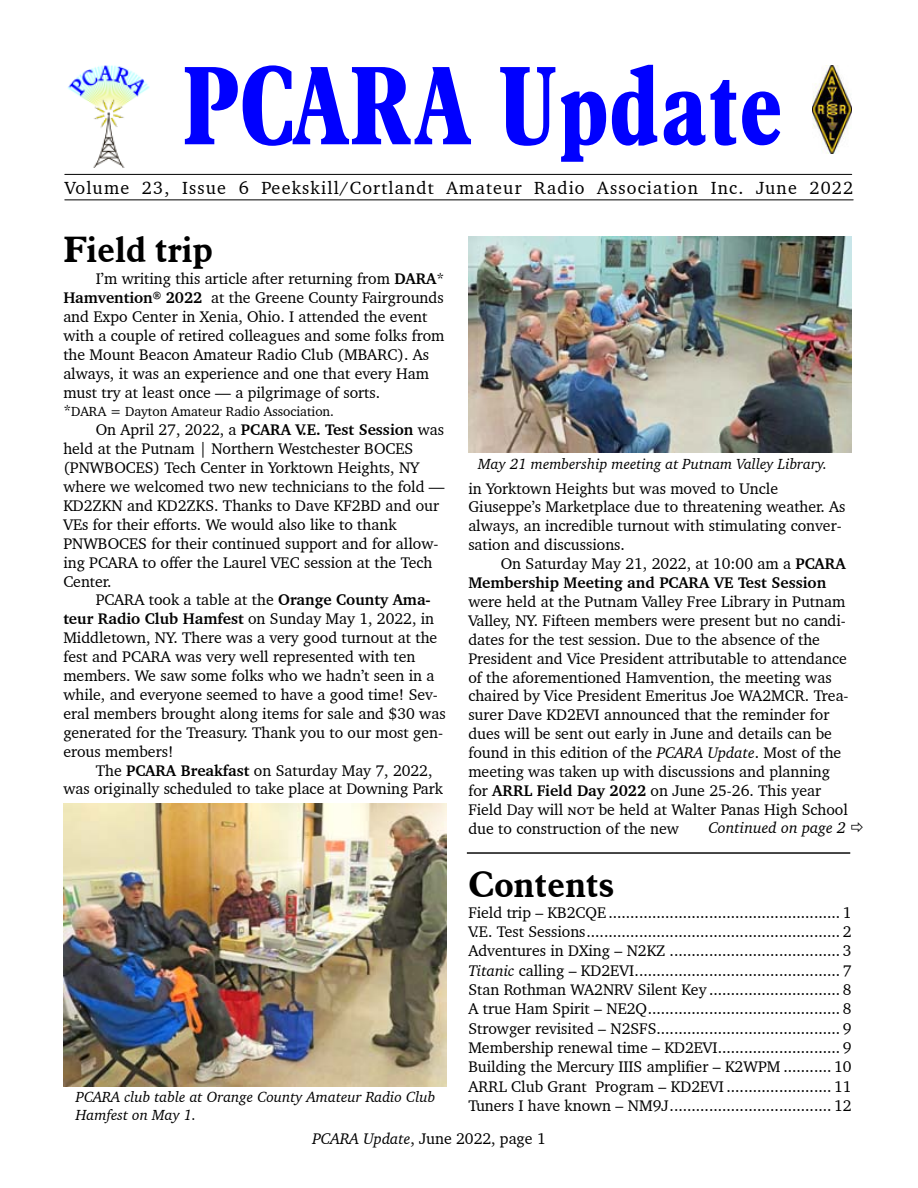
<style>
.page{position:relative;width:918px;height:1188px;background:#fff}
.page>*{position:absolute;margin:0;border:0;box-sizing:border-box;transform-origin:0 0}
.t1{font:700 condensed 108px "Aldine 721 BT";color:#00f}
.t2{font:700 36px "Aldine 721 BT";color:#000}
.t3{font:18px "Charter BT Pro";letter-spacing:.065em;color:#000}
.t4{font:15.75px/18.9px "Charter BT Pro";color:#000}
.t5{font:700 15.75px/18.9px "Charter BT Pro";color:#000}
.t6{font:italic 15.75px "Charter BT Pro";color:#000}
.t7{font:italic 15px/18px "Charter BT Pro";color:#000}
.t8{font:13.5px "Charter BT Pro";color:#000}
.s1{font-weight:700}
.s2{font-size:15.75px}
.s3{font-weight:400}
.s4{font-style:italic}
</style>
<div class="page">
<img style="left:67px;top:65px;width:83px;height:103px">
<img style="left:812px;top:66px;width:40px;height:88px">
<hr style="left:65px;top:174px;width:787px;height:1px;background:#000">
<hr style="left:65px;top:200px;width:788px;height:1px;background:#000">
<hr style="left:467px;top:852px;width:383px;height:2px;background:#000">
<img style="left:468px;top:236px;width:384px;height:216px">
<img style="left:63px;top:804px;width:384px;height:282px">
<h1 class="t1" style="left:182px;top:62px;width:603px">PCARA Update</h1>
<p class="t3" style="left:65px;top:180px;width:790px">Volume 23, Issue 6 Peekskill/Cortlandt Amateur Radio Association Inc. June 2022</p>
<h2 class="t2" style="left:63px;top:235px;width:151px">Field trip</h2>
<p class="t4" style="left:63px;top:271px;width:383px;text-indent:32px">I’m writing this article after returning from <span class="s1">DARA</span>* <span class="s1">Hamvention® 2022</span> at the Greene County Fairgrounds and Expo Center in Xenia, Ohio. I attended the event with a couple of retired colleagues and some folks from the Mount Beacon Amateur Radio Club (MBARC). As always, it was an experience and one that every Ham must try at least once — a pilgrimage of sorts.</p>
<p class="t8" style="left:63px;top:406px;width:272px"><span class="s2">*</span>DARA = Dayton Amateur Radio Association.</p>
<p class="t4" style="left:63px;top:422px;width:383px;text-indent:32px">On April 27, 2022, a <span class="s1">PCARA V.E. Test Session</span> was held at the Putnam | Northern Westchester BOCES (PNWBOCES) Tech Center in Yorktown Heights, NY where we welcomed two new technicians to the fold — KD2ZKN and KD2ZKS. Thanks to Dave KF2BD and our VEs for their efforts. We would also like to thank PNWBOCES for their continued support and for allow&shy;ing PCARA to offer the Laurel VEC session at the Tech Center.</p>
<p class="t4" style="left:63px;top:592px;width:384px;text-indent:32px">PCARA took a table at the <span class="s1">Orange County Ama&shy;teur Radio Club Hamfest</span> on Sunday May 1, 2022, in Middletown, NY. There was a very good turnout at the fest and PCARA was very well represented with ten members. We saw some folks who we hadn’t seen in a while, and everyone seemed to have a good time! Sev&shy;eral members brought along items for sale and $30 was generated for the Treasury. Thank you to our most gen&shy;erous members!</p>
<p class="t4" style="left:63px;top:762px;width:381px;text-indent:32px">The <span class="s1">PCARA Breakfast</span> on Saturday May 7, 2022, was originally scheduled to take place at Downing Park</p>
<p class="t7" style="left:478px;top:456px;width:351px">May 21 membership meeting at Putnam Valley Library.</p>
<p class="t4" style="left:468px;top:480px;width:379px">in Yorktown Heights but was moved to Uncle Giuseppe’s Marketplace due to threatening weather. As always, an incredible turnout with stimulating conver&shy;sation and discussions.</p>
<p class="t5" style="left:468px;top:556px;width:379px;text-indent:32px"><span class="s3">On Saturday May 21, 2022, at 10:00 am a</span> PCARA<br>Membership Meeting and PCARA VE Test Session</p>
<p class="t4" style="left:468px;top:593px;width:382px">were held at the Putnam Valley Free Library in Putnam Valley, NY. Fifteen members were present but no candi&shy;dates for the test session. Due to the absence of the President and Vice President attributable to attendance of the aforementioned Hamvention, the meeting was chaired by Vice President Emeritus Joe WA2MCR. Trea&shy;surer Dave KD2EVI announced that the reminder for dues will be sent out early in June and details can be found in this edition of the <span class="s4">PCARA Update</span>. Most of the meeting was taken up with discussions and planning for <span class="s1">ARRL Field Day 2022</span> on June 25-26. This year Field Day will not be held at Walter Panas High School due to construction of the new</p>
<h2 class="t2" style="left:468px;top:870px;width:148px">Contents</h2>
<p class="t4" style="left:468px;top:904px;width:385px;line-height:19.4px;text-align:justify">Field trip – KB2CQE ..................................................... 1<br>V.E. Test Sessions.......................................................... 2<br>Adventures in DXing – N2KZ ....................................... 3<br><span class="s4">Titanic</span> calling – KD2EVI............................................... 7<br>Stan Rothman WA2NRV Silent Key .............................. 8<br>A true Ham Spirit – NE2Q............................................ 8<br>Strowger revisited – N2SFS.......................................... 9<br>Membership renewal time – KD2EVI............................ 9<br>Building the Mercury IIIS amplifier – K2WPM ........... 10<br>ARRL Club Grant Program – KD2EVI ........................ 11<br>Tuners I have known – NM9J..................................... 12</p>
<p class="t6" style="left:708px;top:821px;width:139px">Continued on page 2</p>
<p class="t7" style="left:76px;top:1089px;width:361px">PCARA club table at Orange County Amateur Radio Club<br>Hamfest on May 1.</p>
<p class="t4" style="left:312px;top:1130px;width:235px"><span class="s4">PCARA Update</span>, June 2022, page 1</p>
</div>
